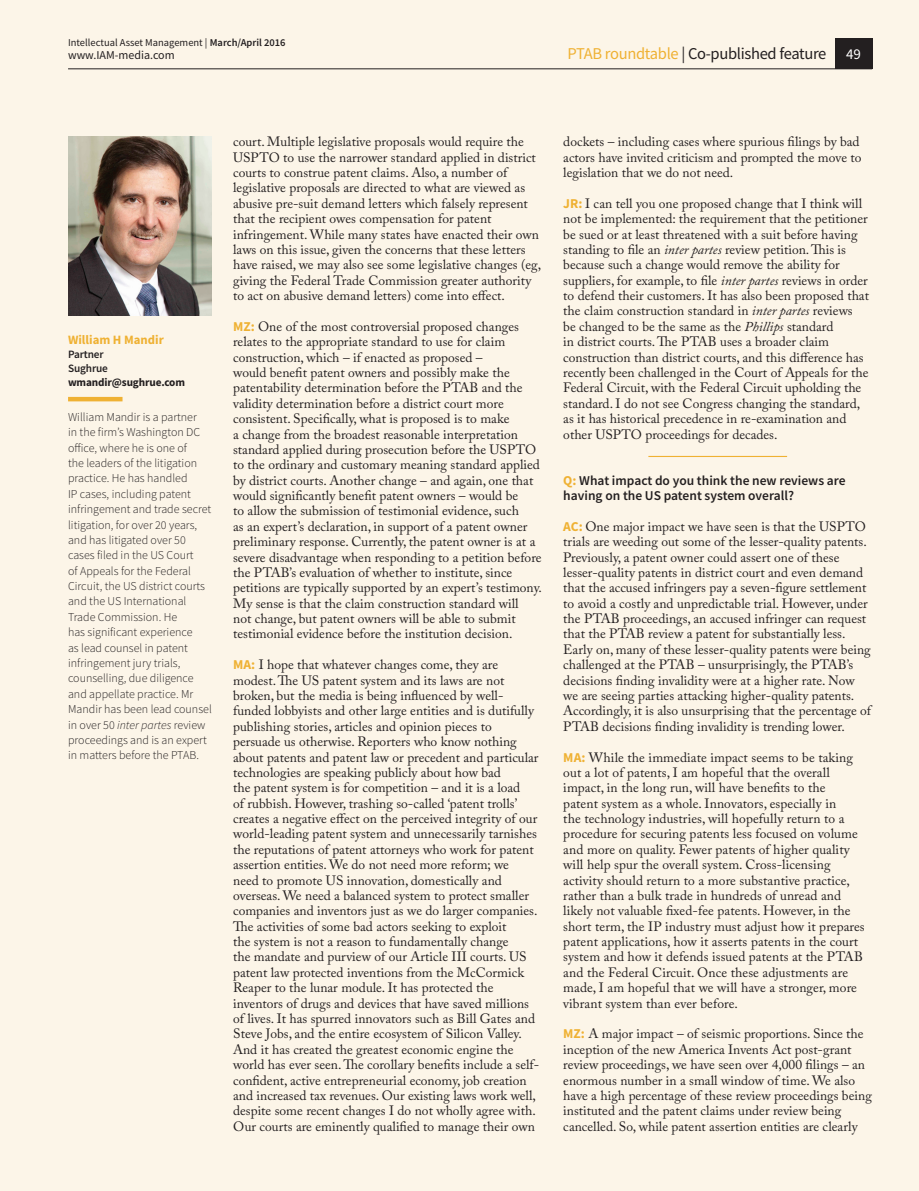
<style>
.page{position:relative;width:919px;height:1191px;background:#fff}
.page>*{position:absolute;margin:0;border:0;box-sizing:border-box;transform-origin:0 0}
.Running_head_right{font:16.5px "Source Sans Pro";letter-spacing:-.02em;color:#231f20}
.t1{font:15px "Source Sans Pro";color:#fff}
.Body_no_indent{font:13.5px/15.3px "Adobe Caslon Pro";color:#231f20}
.Roundtable_Question{font:600 13.5px/15.3px "Source Sans Pro";color:#231f20}
.Co-publish_report_bi{font:700 12.75px "Source Sans Pro";color:#efb133}
.Co-publish_report_bi-2{font:300 12px/15.3px "Source Sans Pro";color:#231f20}
.t2{font:12px "Source Sans Pro";color:#231f20}
.Co-publish_report_bi-3{font:700 11.25px/14.2px "Source Sans Pro";letter-spacing:-.015em;color:#231f20}
.t3{font:10.5px "Source Sans Pro";color:#231f20}
.s1{font-weight:600}
.s2{color:#efb133}
.s3{font-style:italic}
.s4{font-family:"Source Sans Pro";font-weight:700;color:#efb133}
.s5{font-weight:700;color:#efb133}
</style>
<div class="page">
<div style="left:0;top:0;width:918px;height:1191px;background:#fcf5e8"></div>
<div style="left:834px;top:38px;width:38px;height:30px;background:#231f20"></div>
<hr style="left:68px;top:68px;width:804px;height:1px;background:#231f20">
<hr style="left:648px;top:456px;width:139px;height:1px;background:#efb133">
<hr style="left:68px;top:397px;width:54px;height:4px;background:#efb133">
<img style="left:68px;top:136px;width:144px;height:179px">
<p class="t3" style="left:68px;top:36px;width:219px">Intellectual Asset Management | <span class="s1">March/April 2016</span></p>
<p class="t2" style="left:68px;top:48px;width:108px">www.IAM-media.com</p>
<p class="Running_head_right" style="left:567px;top:43px;width:260px"><span class="s2">PTAB roundtable</span> | Co-published feature</p>
<p class="t1" style="left:846px;top:44px;width:16px">49</p>
<p class="Co-publish_report_bi" style="left:68px;top:331px;width:97px">William H Mandir</p>
<p class="Co-publish_report_bi-3" style="left:68px;top:347px;width:118px"><span class="s1">Partner<br>Sughrue </span>wmandir@sughrue.com</p>
<p class="Co-publish_report_bi-2" style="left:68px;top:409px;width:145px">William Mandir is a partner<br>in the firm’s Washington DC office, where he is one of<br>the leaders of the litigation practice. He has handled<br>IP cases, including patent infringement and trade secret litigation, for over 20 years, and has litigated over 50 cases filed in the US Court<br>of Appeals for the Federal<br>Circuit, the US district courts and the US International<br>Trade Commission. He<br>has significant experience<br>as lead counsel in patent infringement jury trials, counselling, due diligence and appellate practice. Mr<br>Mandir has been lead counsel in over 50 <span class="s3">inter partes</span> review proceedings and is an expert in matters before the PTAB.</p>
<p class="Body_no_indent" style="left:233px;top:134px;width:309px">court. Multiple legislative proposals would require the USPTO to use the narrower standard applied in district courts to construe patent claims. Also, a number of legislative proposals are directed to what are viewed as abusive pre-suit demand letters which falsely represent that the recipient owes compensation for patent infringement. While many states have enacted their own laws on this issue, given the concerns that these letters have raised, we may also see some legislative changes (eg, giving the Federal Trade Commission greater authority to act on abusive demand letters) come into effect.</p>
<p class="Body_no_indent" style="left:233px;top:318px;width:310px"><span class="s4">MZ:</span> One of the most controversial proposed changes relates to the appropriate standard to use for claim construction, which – if enacted as proposed –<br>would benefit patent owners and possibly make the patentability determination before the PTAB and the validity determination before a district court more consistent. Specifically, what is proposed is to make<br>a change from the broadest reasonable interpretation standard applied during prosecution before the USPTO to the ordinary and customary meaning standard applied by district courts. Another change – and again, one that would significantly benefit patent owners – would be<br>to allow the submission of testimonial evidence, such<br>as an expert’s declaration, in support of a patent owner preliminary response. Currently, the patent owner is at a severe disadvantage when responding to a petition before the PTAB’s evaluation of whether to institute, since petitions are typically supported by an expert’s testimony.<br>My sense is that the claim construction standard will<br>not change, but patent owners will be able to submit testimonial evidence before the institution decision.</p>
<p class="Body_no_indent" style="left:233px;top:657px;width:307px"><span class="s4">MA:</span> I hope that whatever changes come, they are modest. The US patent system and its laws are not broken, but the media is being influenced by well&shy;funded lobbyists and other large entities and is dutifully publishing stories, articles and opinion pieces to persuade us otherwise. Reporters who know nothing about patents and patent law or precedent and particular technologies are speaking publicly about how bad<br>the patent system is for competition – and it is a load<br>of rubbish. However, trashing so-called ‘patent trolls’ creates a negative effect on the perceived integrity of our world-leading patent system and unnecessarily tarnishes the reputations of patent attorneys who work for patent assertion entities. We do not need more reform; we<br>need to promote US innovation, domestically and overseas. We need a balanced system to protect smaller companies and inventors just as we do larger companies.<br>The activities of some bad actors seeking to exploit<br>the system is not a reason to fundamentally change<br>the mandate and purview of our Article III courts. US patent law protected inventions from the McCormick Reaper to the lunar module. It has protected the inventors of drugs and devices that have saved millions of lives. It has spurred innovators such as Bill Gates and Steve Jobs, and the entire ecosystem of Silicon Valley.<br>And it has created the greatest economic engine the world has ever seen. The corollary benefits include a self&shy;confident, active entrepreneurial economy, job creation and increased tax revenues. Our existing laws work well, despite some recent changes I do not wholly agree with.<br>Our courts are eminently qualified to manage their own</p>
<p class="Body_no_indent" style="left:563px;top:134px;width:300px">dockets – including cases where spurious filings by bad actors have invited criticism and prompted the move to legislation that we do not need.</p>
<p class="Body_no_indent" style="left:563px;top:195px;width:307px"><span class="s4">JR:</span> I can tell you one proposed change that I think will not be implemented: the requirement that the petitioner be sued or at least threatened with a suit before having standing to file an <span class="s3">inter partes</span> review petition. This is because such a change would remove the ability for suppliers, for example, to file <span class="s3">inter partes</span> reviews in order to defend their customers. It has also been proposed that the claim construction standard in <span class="s3">inter partes</span> reviews<br>be changed to be the same as the <span class="s3">Phillips</span> standard<br>in district courts. The PTAB uses a broader claim construction than district courts, and this difference has recently been challenged in the Court of Appeals for the Federal Circuit, with the Federal Circuit upholding the standard. I do not see Congress changing the standard, as it has historical precedence in re-examination and other USPTO proceedings for decades.</p>
<p class="Roundtable_Question" style="left:563px;top:472px;width:284px"><span class="s5">Q:</span> What impact do you think the new reviews are having on the US patent system overall?</p>
<p class="Body_no_indent" style="left:563px;top:518px;width:309px"><span class="s4">AC:</span> One major impact we have seen is that the USPTO trials are weeding out some of the lesser-quality patents.<br>Previously, a patent owner could assert one of these lesser-quality patents in district court and even demand that the accused infringers pay a seven-figure settlement to avoid a costly and unpredictable trial. However, under the PTAB proceedings, an accused infringer can request that the PTAB review a patent for substantially less.<br>Early on, many of these lesser-quality patents were being challenged at the PTAB – unsurprisingly, the PTAB’s decisions finding invalidity were at a higher rate. Now we are seeing parties attacking higher-quality patents.<br>Accordingly, it is also unsurprising that the percentage of PTAB decisions finding invalidity is trending lower.</p>
<p class="Body_no_indent" style="left:563px;top:749px;width:303px"><span class="s4">MA:</span> While the immediate impact seems to be taking out a lot of patents, I am hopeful that the overall impact, in the long run, will have benefits to the<br>patent system as a whole. Innovators, especially in<br>the technology industries, will hopefully return to a procedure for securing patents less focused on volume and more on quality. Fewer patents of higher quality will help spur the overall system. Cross-licensing activity should return to a more substantive practice, rather than a bulk trade in hundreds of unread and likely not valuable fixed-fee patents. However, in the short term, the IP industry must adjust how it prepares patent applications, how it asserts patents in the court system and how it defends issued patents at the PTAB and the Federal Circuit. Once these adjustments are made, I am hopeful that we will have a stronger, more vibrant system than ever before.</p>
<p class="Body_no_indent" style="left:563px;top:1026px;width:310px"><span class="s4">MZ:</span> A major impact – of seismic proportions. Since the inception of the new America Invents Act post-grant review proceedings, we have seen over 4,000 filings – an enormous number in a small window of time. We also have a high percentage of these review proceedings being instituted and the patent claims under review being cancelled. So, while patent assertion entities are clearly</p>
</div>
